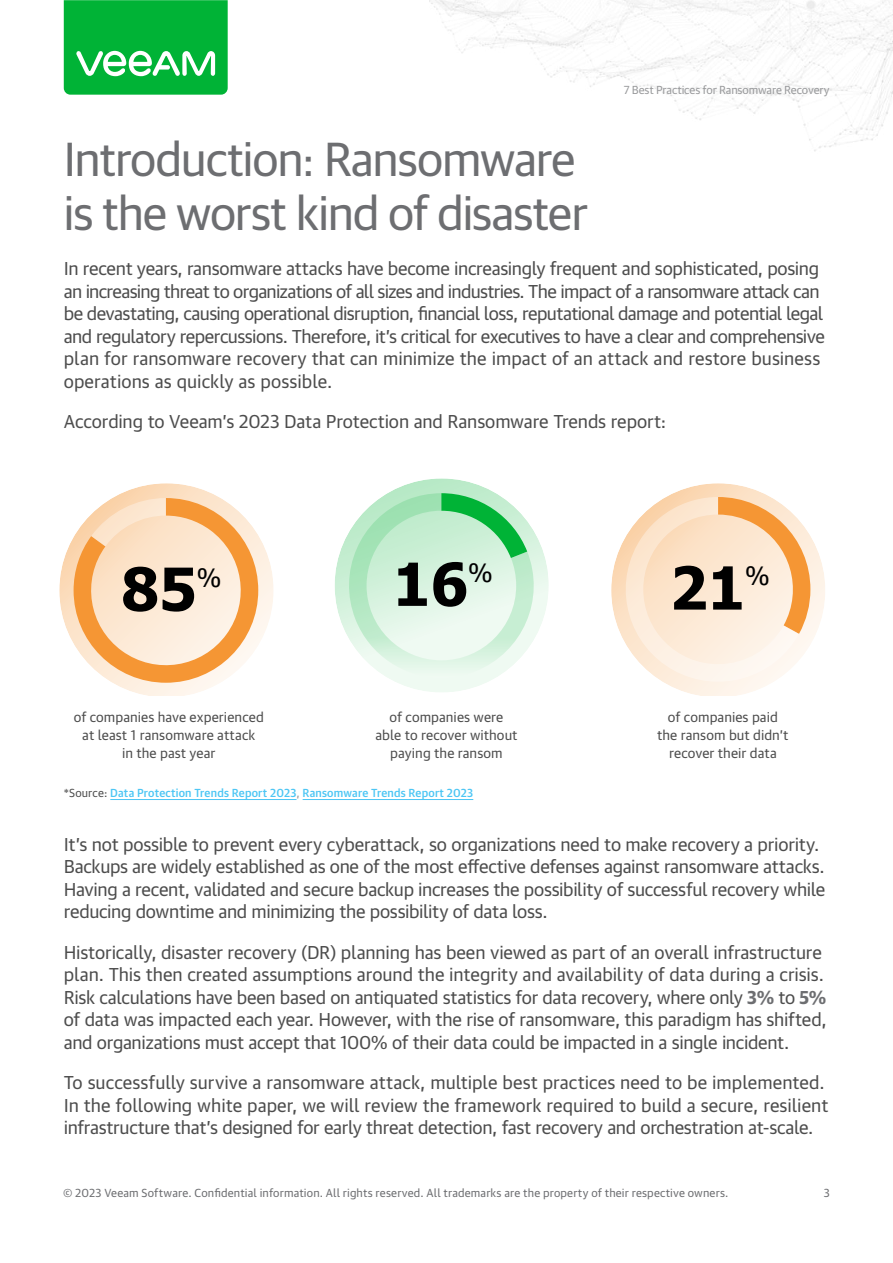
<style>
.page{position:relative;width:893px;height:1263px;background:#fff}
.page>*{position:absolute;margin:0;border:0;box-sizing:border-box;transform-origin:0 0}
.t1{font:700 59.25px "Tahoma";color:#000}
.t2{font:48px/54px "Guardian Sans Cy";letter-spacing:-.015em;color:#6d6e71}
.t3{font:25.2px "Tahoma";color:#000}
.t4{font:18px/22.5px "Guardian Text Sans Cy";letter-spacing:-.015em;color:#4d4d4d}
.t5{font:13.5px/18px "Guardian Text Sans Cy";letter-spacing:.005em;color:#4d4d4d;text-align:center}
.t6{font:11.25px "Guardian Text Sans Cy";letter-spacing:.015em;color:#6d6e71}
.t7{font:500 11.25px "Guardian Text Sans Cy";letter-spacing:.015em;color:#4dc6f4}
.t8{font:11.25px "Guardian Text Sans Cy";letter-spacing:-.01em;color:#999a9c}
.s1{font-weight:400;color:#4d4d4d}
.s2{font-weight:400;color:#999a9c}
.s3{font-weight:700;color:#6d6e71}
</style>
<div class="page">
<img style="left:429px;top:0;width:464px;height:151px">
<svg style="left:64px;top:0;width:164px;height:95px;background:#1bbb4b"></svg>
<svg style="left:611px;top:483px;width:214px;height:213px"></svg>
<svg style="left:626px;top:497px;width:184px;height:185px;background:#fbe3ca"></svg>
<svg style="left:59px;top:483px;width:214px;height:213px"></svg>
<svg style="left:74px;top:498px;width:184px;height:185px;background:#fad6b1"></svg>
<svg style="left:335px;top:478px;width:214px;height:215px"></svg>
<svg style="left:349px;top:493px;width:185px;height:185px"></svg>
<hr style="left:110px;top:799px;width:187px;height:1px;background:#4dc6f4">
<hr style="left:303px;top:799px;width:170px;height:1px;background:#4dc6f4">
<p class="t8" style="left:624px;top:81px;width:207px">7 Best Practices for Ransomware Recovery</p>
<h2 class="t2" style="left:64px;top:129px;width:526px">Introduction: Ransomware is the worst kind of disaster</h2>
<p class="t4" style="left:64px;top:256px;width:763px">In recent years, ransomware attacks have become increasingly frequent and sophisticated, posing an increasing threat to organizations of all sizes and industries. The impact of a ransomware attack can be devastating, causing operational disruption, financial loss, reputational damage and potential legal and regulatory repercussions. Therefore, it’s critical for executives to have a clear and comprehensive plan for ransomware recovery that can minimize the impact of an attack and restore business operations as quickly as possible.</p>
<p class="t4" style="left:64px;top:409px;width:604px">According to Veeam’s 2023 Data Protection and Ransomware Trends report:</p>
<h1 class="t1" style="left:393px;top:543px;width:77px">16</h1>
<h3 class="t3" style="left:468px;top:556px;width:26px">%</h3>
<h1 class="t1" style="left:121px;top:548px;width:77px">85</h1>
<h3 class="t3" style="left:197px;top:560px;width:26px">%</h3>
<h1 class="t1" style="left:670px;top:546px;width:77px">21</h1>
<h3 class="t3" style="left:745px;top:559px;width:26px">%</h3>
<p class="t5" style="left:74px;top:706px;width:192px">of companies have experienced at least 1 ransomware attack<br>in the past year</p>
<p class="t5" style="left:375px;top:706px;width:144px">of companies were able to recover without paying the ransom</p>
<p class="t5" style="left:657px;top:706px;width:133px">of companies paid the ransom but didn’t recover their data</p>
<p class="t7" style="left:64px;top:784px;width:411px"><span class="s1">*Source:</span> Data Protection Trends Report 2023<span class="s2">,</span> Ransomware Trends Report 2023</p>
<p class="t4" style="left:64px;top:831px;width:763px">It’s not possible to prevent every cyberattack, so organizations need to make recovery a priority.<br>Backups are widely established as one of the most effective defenses against ransomware attacks.<br>Having a recent, validated and secure backup increases the possibility of successful recovery while reducing downtime and minimizing the possibility of data loss.</p>
<p class="t4" style="left:64px;top:939px;width:764px">Historically, disaster recovery (DR) planning has been viewed as part of an overall infrastructure plan. This then created assumptions around the integrity and availability of data during a crisis.<br>Risk calculations have been based on antiquated statistics for data recovery, where only <span class="s3">3%</span> to <span class="s3">5% </span>of data was impacted each year. However, with the rise of ransomware, this paradigm has shifted, and organizations must accept that 100% of their data could be impacted in a single incident.</p>
<p class="t4" style="left:64px;top:1069px;width:766px">To successfully survive a ransomware attack, multiple best practices need to be implemented.<br>In the following white paper, we will review the framework required to build a secure, resilient infrastructure that’s designed for early threat detection, fast recovery and orchestration at-scale.</p>
<p class="t6" style="left:63px;top:1184px;width:667px">© 2023 Veeam Software. Confidential information. All rights reserved. All trademarks are the property of their respective owners.</p>
<p class="t6" style="left:824px;top:1184px;width:8px">3</p>
</div>
